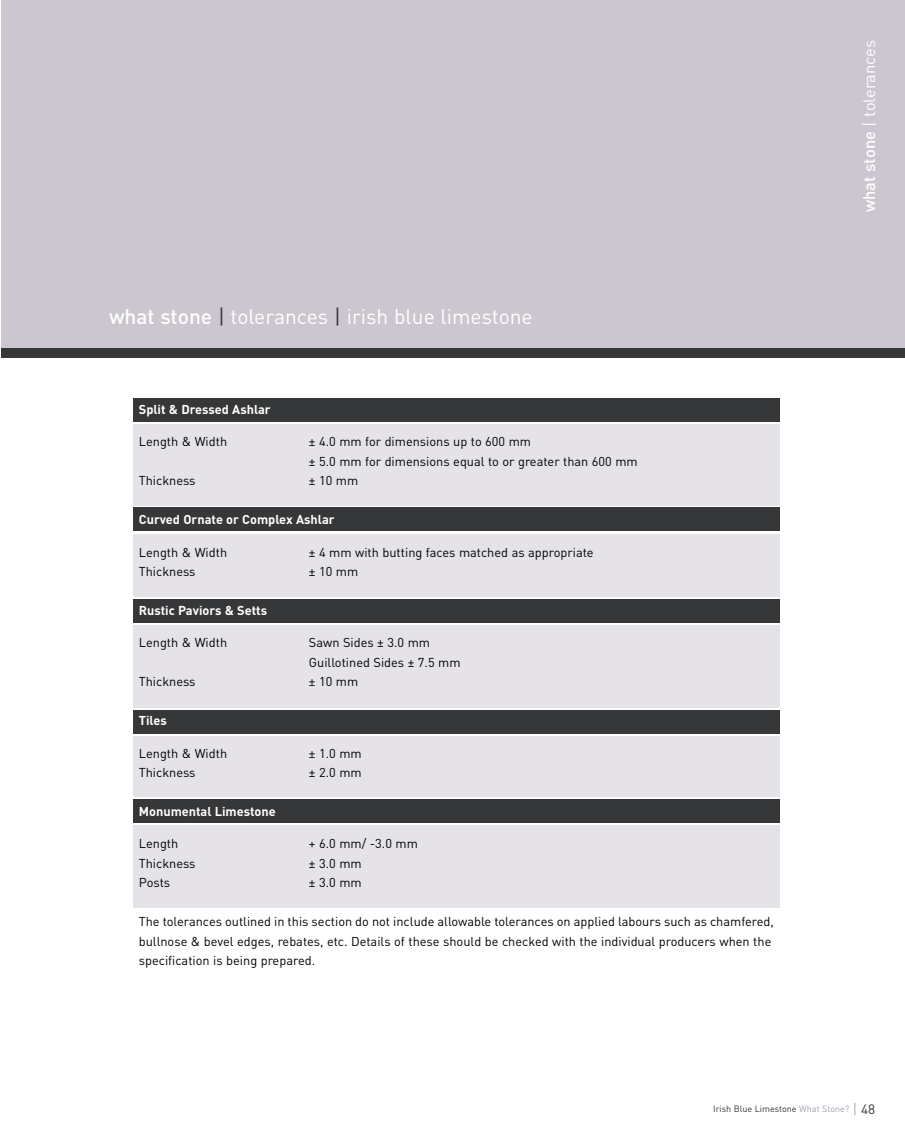
<style>
.page{position:relative;width:905px;height:1148px;background:#fff}
.page>*{position:absolute;margin:0;border:0;box-sizing:border-box;transform-origin:0 0}
.t1{font:21px "DIN";color:#fff}
.t2{font:16.5px "DIN";color:#fff}
.t3{font:12.75px/19.5px "DIN";color:#000}
.t4{font:700 12.75px "DIN";color:#fff}
.t5{font:9px "DIN";color:#353739}
.s1{font-weight:500}
.s2{color:#353739}
.s3{color:#a79faf}
.s4{font-size:13.5px}
</style>
<div class="page">
<div style="left:133px;top:424px;width:646px;height:81px;background:#e6e3e8"></div>
<div style="left:133px;top:533px;width:646px;height:63px;background:#e6e3e8"></div>
<div style="left:133px;top:624px;width:646px;height:83px;background:#e6e3e8"></div>
<div style="left:133px;top:736px;width:646px;height:60px;background:#e6e3e8"></div>
<div style="left:133px;top:824px;width:646px;height:83px;background:#e6e3e8"></div>
<div style="left:133px;top:398px;width:646px;height:24px;background:#353739"></div>
<div style="left:133px;top:507px;width:646px;height:24px;background:#353739"></div>
<div style="left:133px;top:599px;width:646px;height:23px;background:#353739"></div>
<div style="left:133px;top:710px;width:646px;height:24px;background:#353739"></div>
<div style="left:133px;top:799px;width:646px;height:23px;background:#353739"></div>
<svg style="left:854px;top:1103px;width:1px;height:12px"></svg>
<div style="left:1px;top:0;width:903px;height:350px;background:#cbc6cf"></div>
<div style="left:1px;top:348px;width:903px;height:9px;background:#353739"></div>
<h1 class="t1" style="left:109px;top:309px;width:425px"><span class="s1">what stone</span> <span class="s2">|</span> tolerances <span class="s2">|</span> irish blue limestone</h1>
<p class="t4" style="left:139px;top:405px;width:133px">Split &amp; Dressed Ashlar</p>
<p class="t3" style="left:139px;top:433px;width:90px">Length &amp; Width</p>
<p class="t3" style="left:309px;top:433px;width:330px">± 4.0 mm for dimensions up to 600 mm<br>± 5.0 mm for dimensions equal to or greater than 600 mm</p>
<p class="t3" style="left:139px;top:472px;width:58px">Thickness</p>
<p class="t3" style="left:309px;top:472px;width:51px">± 10 mm</p>
<p class="t4" style="left:139px;top:515px;width:197px">Curved Ornate or Complex Ashlar</p>
<p class="t3" style="left:139px;top:543px;width:90px">Length &amp; Width</p>
<p class="t3" style="left:309px;top:543px;width:286px">± 4 mm with butting faces matched as appropriate</p>
<p class="t3" style="left:139px;top:563px;width:58px">Thickness</p>
<p class="t3" style="left:309px;top:563px;width:51px">± 10 mm</p>
<p class="t4" style="left:139px;top:606px;width:130px">Rustic Paviors &amp; Setts</p>
<p class="t3" style="left:139px;top:634px;width:90px">Length &amp; Width</p>
<p class="t3" style="left:309px;top:634px;width:153px">Sawn Sides ± 3.0 mm<br>Guillotined Sides ± 7.5 mm</p>
<p class="t3" style="left:139px;top:673px;width:58px">Thickness</p>
<p class="t3" style="left:309px;top:673px;width:51px">± 10 mm</p>
<p class="t4" style="left:139px;top:716px;width:29px">Tiles</p>
<p class="t3" style="left:139px;top:744px;width:90px">Length &amp; Width</p>
<p class="t3" style="left:309px;top:744px;width:54px">± 1.0 mm</p>
<p class="t3" style="left:139px;top:764px;width:58px">Thickness</p>
<p class="t3" style="left:309px;top:764px;width:54px">± 2.0 mm</p>
<p class="t4" style="left:139px;top:807px;width:138px">Monumental Limestone</p>
<p class="t3" style="left:139px;top:835px;width:41px">Length</p>
<p class="t3" style="left:309px;top:835px;width:110px">+ 6.0 mm/ -3.0 mm</p>
<p class="t3" style="left:139px;top:855px;width:58px">Thickness</p>
<p class="t3" style="left:309px;top:855px;width:54px">± 3.0 mm</p>
<p class="t3" style="left:139px;top:874px;width:33px">Posts</p>
<p class="t3" style="left:309px;top:874px;width:54px">± 3.0 mm</p>
<p class="t3" style="left:139px;top:913px;width:636px">The tolerances outlined in this section do not include allowable tolerances on applied labours such as chamfered, bullnose &amp; bevel edges, rebates, etc. Details of these should be checked with the individual producers when the specification is being prepared.</p>
<p class="t2" style="left:863px;top:212px;width:174px;rotate:-90deg"><span class="s1">what stone</span> | tolerances</p>
<p class="t5" style="left:713px;top:1105px;width:163px">Irish Blue Limestone <span class="s3">What Stone?</span> <span class="s4">48</span></p>
</div>
